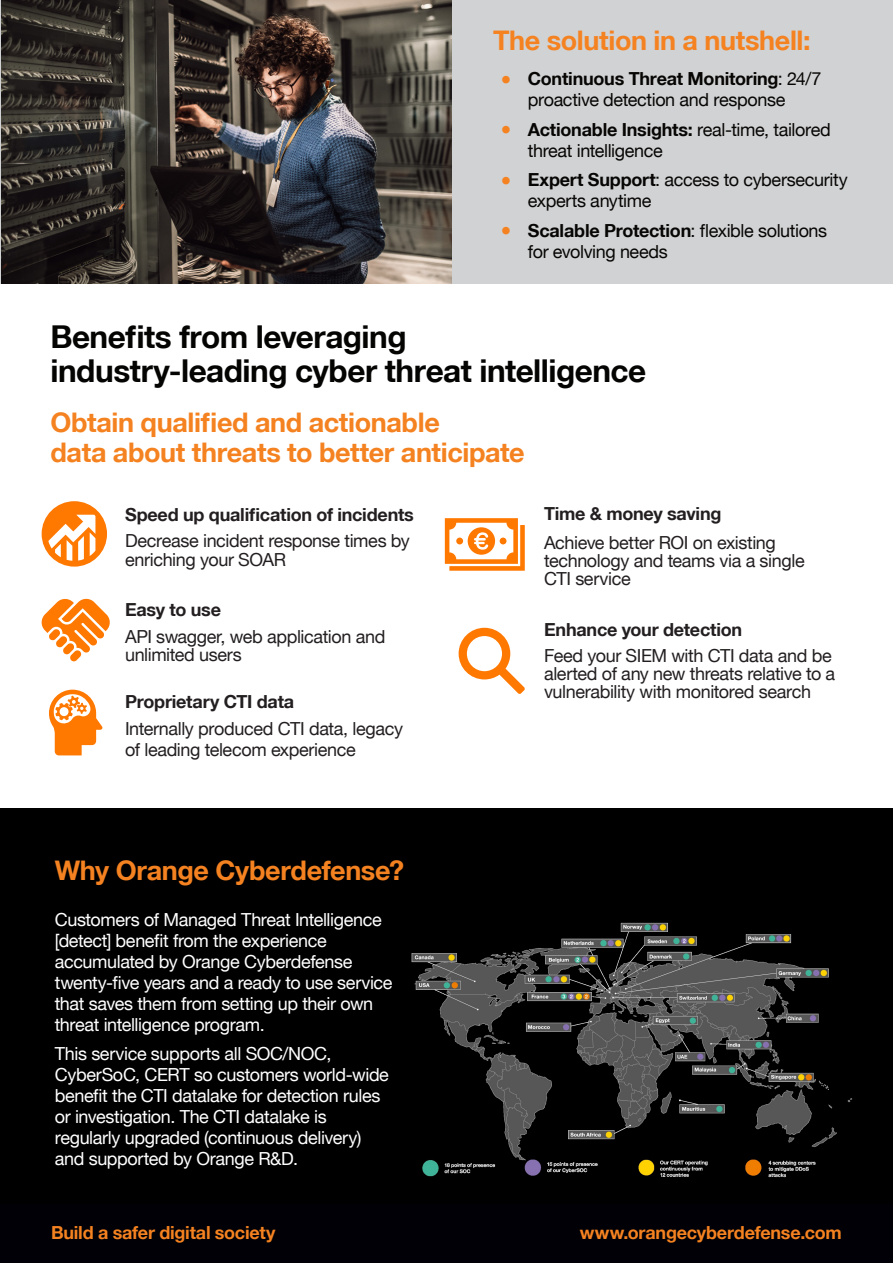
<style>
.page{position:relative;width:893px;height:1263px;background:#fff}
.page>*{position:absolute;margin:0;border:0;box-sizing:border-box;transform-origin:0 0}
.H1_white{font:700 31.5px/34.5px "Helvetica Neue";letter-spacing:-.015em;color:#040503}
.H1_orange{font:700 27px/30px "Helvetica Neue";letter-spacing:-.015em;color:#f58220}
.H2_orange{font:700 27px "Helvetica Neue";letter-spacing:-.015em;color:#f58220}
.Body_Copy_List_white-orange{font:18px/21px "Helvetica Neue";letter-spacing:-.02em;color:#fff}
.Body{font:18px/18px "Helvetica Neue";letter-spacing:-.02em;color:#231f20}
.t1{font:18px/21px "Helvetica Neue";letter-spacing:-.02em;color:#070604}
.Body-2{font:700 18px "Helvetica Neue";letter-spacing:-.015em;color:#231f20}
.t2{font:700 18px "Helvetica Neue";letter-spacing:-.015em;color:#f58220}
.s1{font-size:21px;color:#f58220}
.s2{font-weight:700}
</style>
<div class="page">
<div style="left:0;top:0;width:893px;height:283px;background:#d1d2d4"></div>
<svg style="left:459px;top:628px;width:66px;height:66px"></svg>
<svg style="left:445px;top:518px;width:80px;height:53px"></svg>
<svg style="left:49px;top:690px;width:53px;height:65px"></svg>
<svg style="left:41px;top:598px;width:69px;height:64px"></svg>
<svg style="left:42px;top:501px;width:65px;height:66px"></svg>
<div style="left:0;top:1203px;width:893px;height:60px;background:#000006"></div>
<div style="left:0;top:808px;width:893px;height:395px;background:#000"></div>
<img style="left:1px;top:0;width:450px;height:283px">
<img style="left:411px;top:922px;width:442px;height:256px">
<p class="H1_orange" style="left:493px;top:25px;width:319px">The solution in a nutshell:</p>
<p class="t1" style="left:501px;top:68px;width:322px;text-align:center"><span class="s1">•</span> <span class="s2">Continuous Threat Monitoring</span>: 24/7 proactive detection and response</p>
<p class="t1" style="left:528px;top:118px;width:304px;text-indent:-27px"><span class="s1">•</span> <span class="s2">Actionable Insights:</span> real-time, tailored threat intelligence</p>
<p class="t1" style="left:528px;top:169px;width:321px;text-indent:-27px"><span class="s1">•</span> <span class="s2">Expert Support</span>: access to cybersecurity experts anytime</p>
<p class="t1" style="left:528px;top:220px;width:301px;text-indent:-27px"><span class="s1">•</span> <span class="s2">Scalable Protection</span>: flexible solutions for evolving needs</p>
<p class="H1_white" style="left:50px;top:318px;width:597px">Benefits from leveraging industry-leading cyber threat intelligence</p>
<p class="H1_orange" style="left:50px;top:407px;width:476px">Obtain qualified and actionable<br>data about threats to better anticipate</p>
<p class="Body-2" style="left:125px;top:503px;width:290px">Speed up qualification of incidents</p>
<p class="Body" style="left:125px;top:532px;width:286px">Decrease incident response times by enriching your SOAR</p>
<p class="Body-2" style="left:125px;top:598px;width:97px">Easy to use</p>
<p class="Body" style="left:125px;top:627px;width:262px">API swagger, web application and unlimited users</p>
<p class="Body-2" style="left:125px;top:690px;width:171px">Proprietary CTI data</p>
<p class="Body" style="left:125px;top:717px;width:279px;line-height:21px">Internally produced CTI data, legacy of leading telecom experience</p>
<p class="Body-2" style="left:544px;top:502px;width:179px">Time &amp; money saving</p>
<p class="Body" style="left:544px;top:534px;width:262px">Achieve better ROI on existing technology and teams via a single<br>CTI service</p>
<p class="Body-2" style="left:544px;top:618px;width:200px">Enhance your detection</p>
<p class="Body" style="left:544px;top:647px;width:293px">Feed your SIEM with CTI data and be alerted of any new threats relative to a vulnerability with monitored search</p>
<p class="H2_orange" style="left:55px;top:853px;width:351px">Why Orange Cyberdefense?</p>
<p class="Body_Copy_List_white-orange" style="left:55px;top:909px;width:339px">Customers of Managed Threat Intelligence [detect] benefit from the experience accumulated by Orange Cyberdefense twenty-five years and a ready to use service that saves them from setting up their own threat intelligence program.</p>
<p class="Body_Copy_List_white-orange" style="left:55px;top:1043px;width:336px">This service supports all SOC/NOC, CyberSoC, CERT so customers world-wide benefit the CTI datalake for detection rules or investigation. The CTI datalake is regularly upgraded (continuous delivery) and supported by Orange R&amp;D.</p>
<p class="t2" style="left:51px;top:1221px;width:226px">Build a safer digital society</p>
<p class="t2" style="left:580px;top:1221px;width:263px">www.orangecyberdefense.com</p>
</div>
